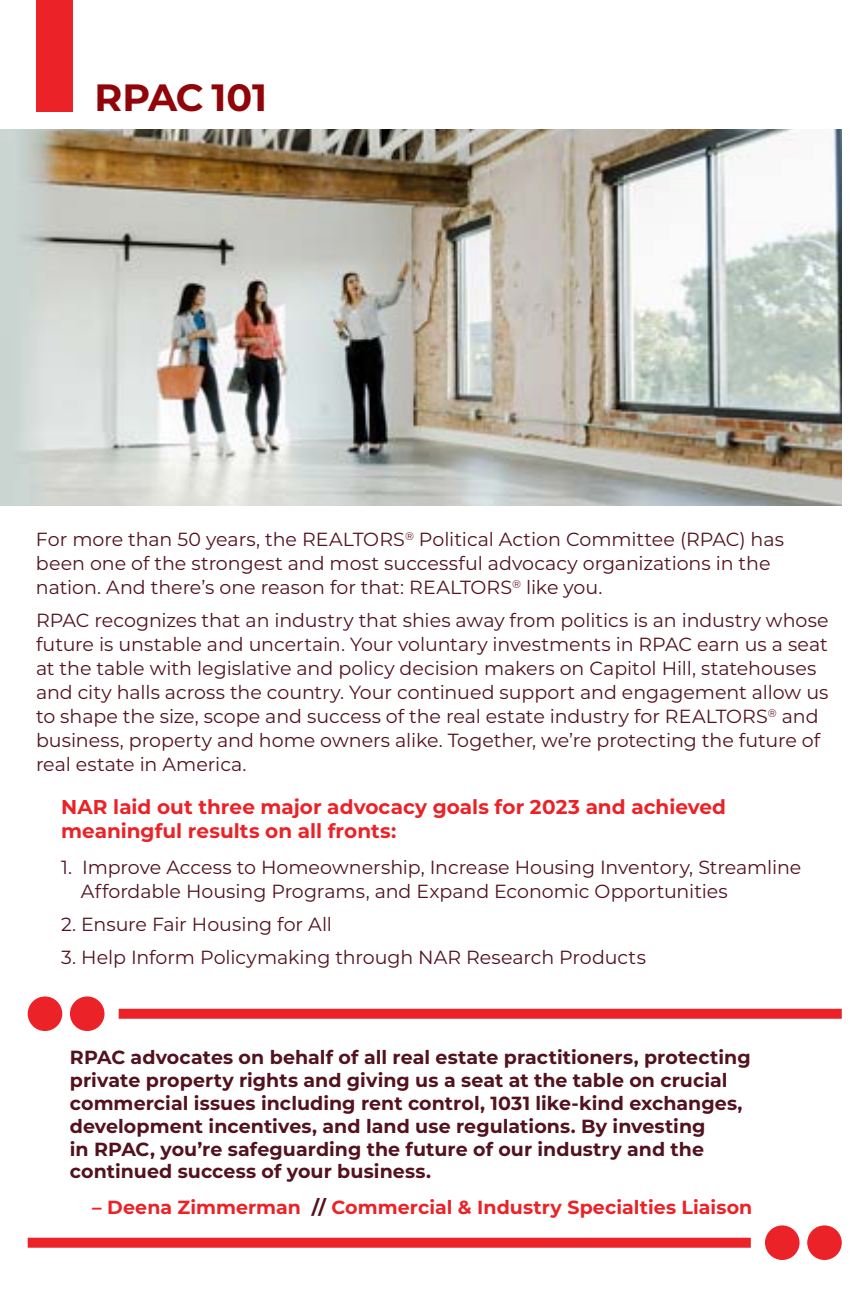
<style>
.page{position:relative;width:864px;height:1296px;background:#fff}
.page>*{position:absolute;margin:0;border:0;box-sizing:border-box;transform-origin:0 0}
.t1{font:700 38px "Montserrat";letter-spacing:-.01em;color:#8f0509}
.t2{font:700 20px/24px "Montserrat";color:#eb2227}
.t3{font:19px/24px "Montserrat";color:#52121e}
.t4{font:700 19px/22.8px "Montserrat";letter-spacing:.005em;color:#52121e}
.t5{font:700 19px "Montserrat";letter-spacing:.005em;color:#eb2227}
.s1{color:#52121e}
</style>
<div class="page">
<div style="left:36px;top:0;width:37px;height:111px;background:#eb2227"></div>
<div style="left:28px;top:996px;width:34px;height:35px;background:#eb2227;border-radius:50%"></div>
<div style="left:70px;top:996px;width:35px;height:35px;background:#eb2227;border-radius:50%"></div>
<div style="left:119px;top:1009px;width:723px;height:10px;background:#eb2227"></div>
<div style="left:807px;top:1225px;width:35px;height:35px;background:#eb2227;border-radius:50%"></div>
<div style="left:765px;top:1225px;width:35px;height:35px;background:#eb2227;border-radius:50%"></div>
<div style="left:28px;top:1238px;width:723px;height:10px;background:#eb2227"></div>
<img style="left:0;top:130px;width:842px;height:375px">
<h1 class="t1" style="left:94px;top:70px;width:174px">RPAC 101</h1>
<p class="t3" style="left:36px;top:527px;width:749px">For more than 50 years, the REALTORS<sup>®</sup> Political Action Committee (RPAC) has been one of the strongest and most successful advocacy organizations in the nation. And there’s one reason for that: REALTORS<sup>®</sup> like you.</p>
<p class="t3" style="left:36px;top:608px;width:794px">RPAC recognizes that an industry that shies away from politics is an industry whose future is unstable and uncertain. Your voluntary investments in RPAC earn us a seat at the table with legislative and policy decision makers on Capitol Hill, statehouses and city halls across the country. Your continued support and engagement allow us to shape the size, scope and success of the real estate industry for REALTORS<sup>®</sup> and business, property and home owners alike. Together, we’re protecting the future of real estate in America.</p>
<p class="t2" style="left:61px;top:794px;width:667px">NAR laid out three major advocacy goals for 2023 and achieved meaningful results on all fronts:</p>
<p class="t3" style="left:81px;top:855px;width:722px;text-indent:-20px">1. Improve Access to Homeownership, Increase Housing Inventory, Streamline<br>Affordable Housing Programs, and Expand Economic Opportunities</p>
<p class="t3" style="left:61px;top:912px;width:272px">2. Ensure Fair Housing for All</p>
<p class="t3" style="left:61px;top:945px;width:587px">3. Help Inform Policymaking through NAR Research Products</p>
<p class="t4" style="left:70px;top:1045px;width:682px">RPAC advocates on behalf of all real estate practitioners, protecting private property rights and giving us a seat at the table on crucial commercial issues including rent control, 1031 like-kind exchanges, development incentives, and land use regulations. By investing<br>in RPAC, you’re safeguarding the future of our industry and the continued success of your business.</p>
<p class="t5" style="left:92px;top:1194px;width:662px">– Deena Zimmerman <span class="s1">//</span> Commercial &amp; Industry Specialties Liaison</p>
</div>
